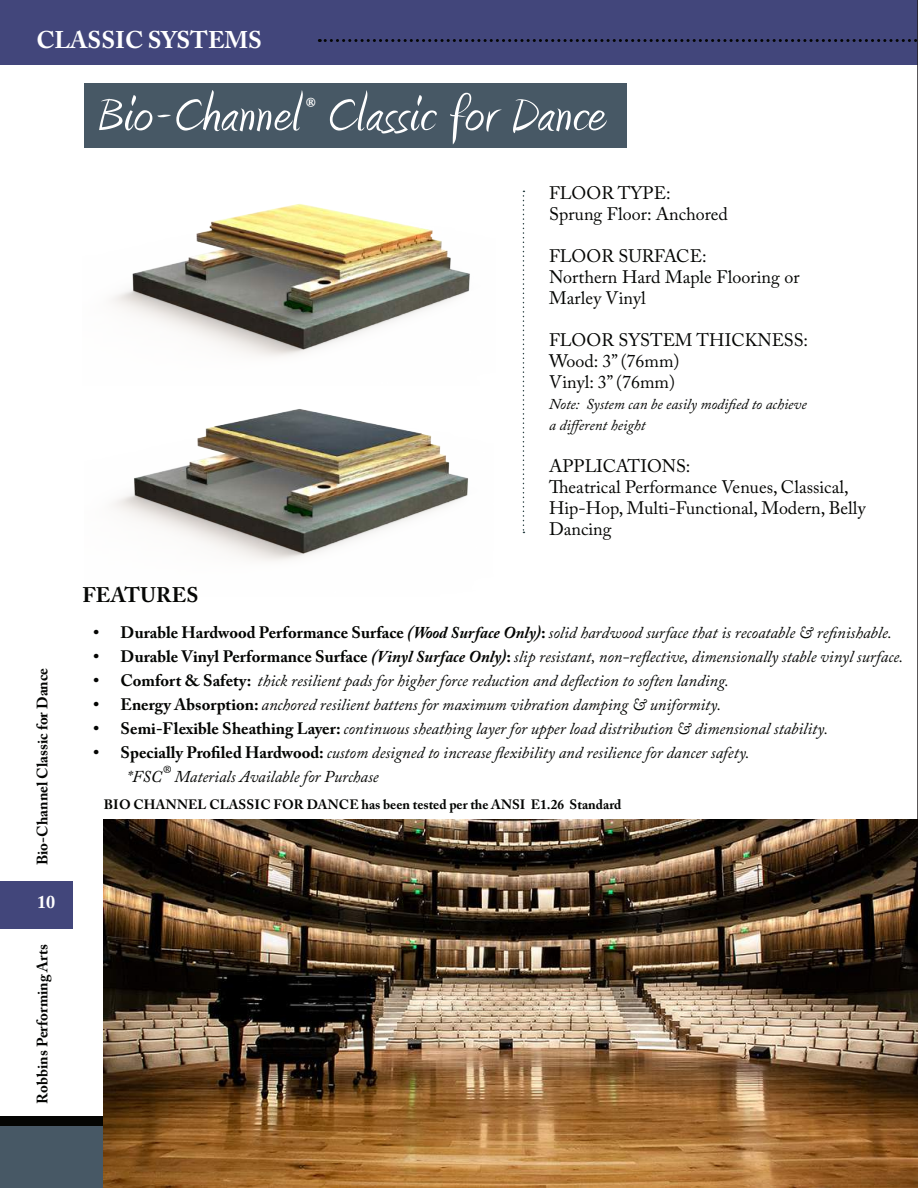
<style>
.page{position:relative;width:918px;height:1188px;background:#fff}
.page>*{position:absolute;margin:0;border:0;box-sizing:border-box;transform-origin:0 0}
.t1{font:60px "Amienne";letter-spacing:.02em;color:#fff}
.t2{font:700 24px "Adobe Caslon Pro";color:#fff}
.t3{font:700 21px "Adobe Caslon Pro";letter-spacing:.015em;color:#040503}
.t4{font:18px/21px "Adobe Caslon Pro";color:#040503}
.t5{font:700 18px "Adobe Caslon Pro";color:#fff}
.t6{font:italic 16.5px/24px "Adobe Caslon Pro";color:#040503}
.t7{font:italic 15px/21px "Adobe Caslon Pro";color:#040503}
.t8{font:700 15px "Adobe Caslon Pro";color:#040503}
.t9{font:700 13.5px "Adobe Caslon Pro";color:#040503}
.t10{font:700 12px "Cambria";color:#fff}
.s1{font-weight:700;font-style:normal}
.s2{font-weight:700}
</style>
<div class="page">
<div style="left:0;top:0;width:918px;height:64px;background:#42467b"></div>
<div style="left:0;top:1122px;width:918px;height:66px;background:#475865"></div>
<div style="left:0;top:1117px;width:918px;height:9px;background:#040503"></div>
<div style="left:0;top:881px;width:72px;height:48px;background:#42467b"></div>
<hr style="left:917px;top:0;width:1px;height:1188px;background:#231f20">
<svg style="left:319px;top:39px;width:599px;height:3px"></svg>
<div style="left:84px;top:83px;width:542px;height:65px;background:#475865"></div>
<svg style="left:523px;top:191px;width:1px;height:342px"></svg>
<img style="left:112px;top:204px;width:358px;height:153px">
<img style="left:113px;top:409px;width:355px;height:152px">
<img style="left:104px;top:819px;width:814px;height:369px">
<h2 class="t2" style="left:36px;top:26px;width:227px">CLASSIC SYSTEMS</h2>
<h1 class="t1" style="left:97px;top:88px;width:509px">Bio-Channel Classic for Dance</h1>
<p class="t10" style="left:306px;top:93px;width:12px">®</p>
<p class="t8" style="left:34px;top:865px;width:199px;rotate:-90deg">Bio-Channel Classic for Dance</p>
<p class="t5" style="left:37px;top:891px;width:20px">10</p>
<p class="t8" style="left:34px;top:1104px;width:161px;rotate:-90deg">Robbins Performing Arts</p>
<p class="t3" style="left:82px;top:582px;width:118px">FEATURES</p>
<p class="t4" style="left:549px;top:183px;width:180px">FLOOR TYPE:<br>Sprung Floor: Anchored</p>
<p class="t4" style="left:549px;top:246px;width:252px">FLOOR SURFACE:<br>Northern Hard Maple Flooring or<br>Marley Vinyl</p>
<p class="t4" style="left:549px;top:330px;width:261px">FLOOR SYSTEM THICKNESS:<br>Wood: 3” (76mm)<br>Vinyl: 3” (76mm)</p>
<p class="t7" style="left:549px;top:394px;width:259px">Note: System can be easily modified to achieve a different height</p>
<p class="t4" style="left:549px;top:456px;width:318px">APPLICATIONS:<br>Theatrical Performance Venues, Classical,<br>Hip-Hop, Multi-Functional, Modern, Belly<br>Dancing</p>
<p class="t6" style="left:94px;top:620px;width:800px"><span class="s1">• Durable Hardwood Performance Surface</span> <span class="s2">(Wood Surface Only)</span><span class="s1">:</span> solid hardwood surface that is recoatable &amp; refinishable.</p>
<p class="t6" style="left:94px;top:644px;width:811px"><span class="s1">• Durable Vinyl Performance Surface</span> <span class="s2">(Vinyl Surface Only)</span><span class="s1">:</span> slip resistant, non-reflective, dimensionally stable vinyl surface.</p>
<p class="t6" style="left:94px;top:668px;width:637px"><span class="s1">• Comfort &amp; Safety:</span> thick resilient pads for higher force reduction and deflection to soften landing.</p>
<p class="t6" style="left:94px;top:692px;width:629px"><span class="s1">• Energy Absorption:</span> anchored resilient battens for maximum vibration damping &amp; uniformity.</p>
<p class="t6" style="left:94px;top:716px;width:736px"><span class="s1">• Semi-Flexible Sheathing Layer:</span> continuous sheathing layer for upper load distribution &amp; dimensional stability.</p>
<p class="t6" style="left:127px;top:740px;width:624px;text-indent:-34px"><span class="s1">• Specially Profiled Hardwood:</span> custom designed to increase flexibility and resilience for dancer safety. *FSC® Materials Available for Purchase</p>
<p class="t9" style="left:104px;top:796px;width:519px">BIO CHANNEL CLASSIC FOR DANCE has been tested per the ANSI E1.26 Standard</p>
</div>
